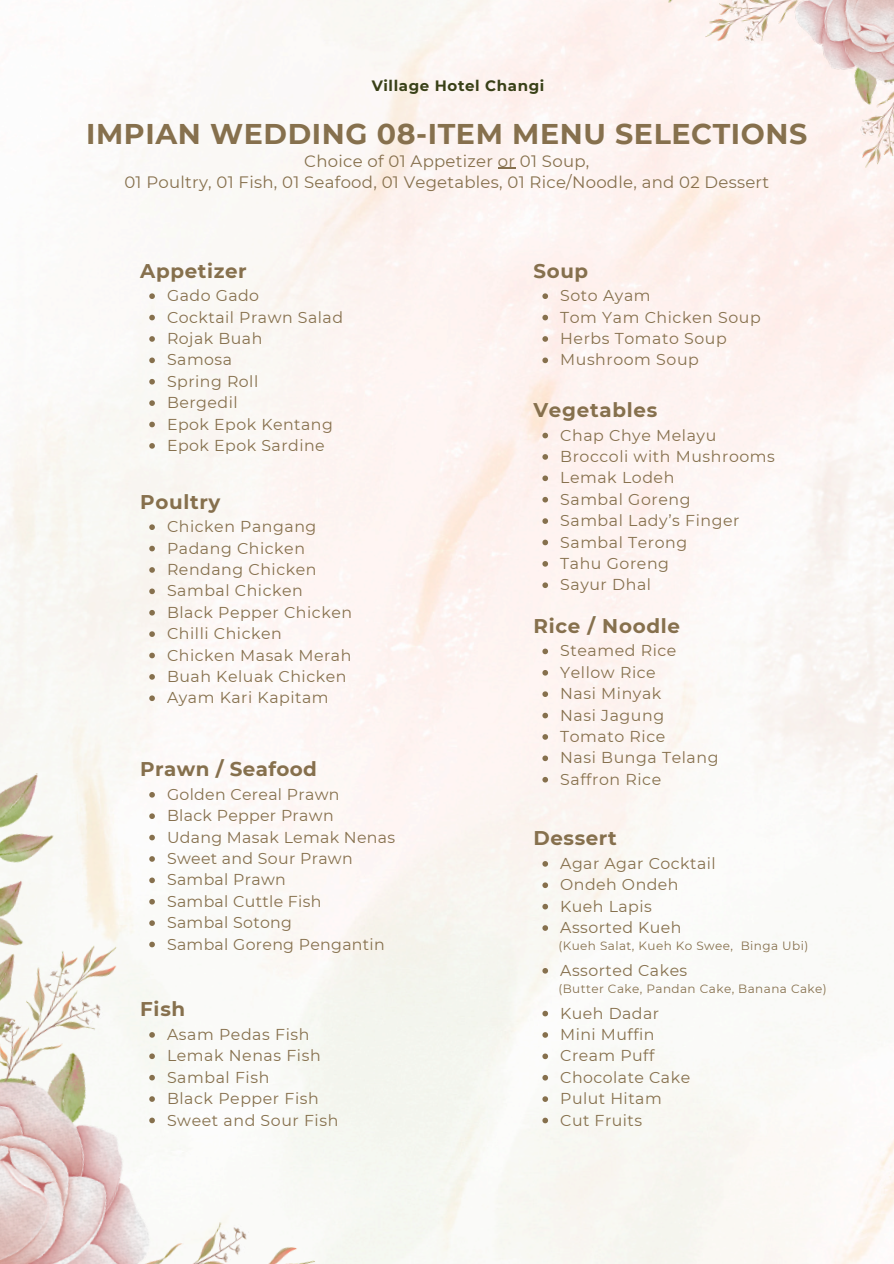
<style>
.page{position:relative;width:894px;height:1264px;background:#fff}
.page>*{position:absolute;margin:0;border:0;box-sizing:border-box;transform-origin:0 0}
.t1{font:700 28.5px "Montserrat";letter-spacing:.02em;color:#86704d}
.t2{font:700 19.8px "Montserrat";letter-spacing:.035em;color:#86704d}
.t3{font:700 19.65px "Montserrat";color:#86704d}
.t4{font:16.5px/21.3px "Montserrat";letter-spacing:.015em;color:#86704d;text-align:center}
.t5{font:15.75px "Montserrat";letter-spacing:.035em;color:#86704d}
.t6{font:700 15px "Montserrat";letter-spacing:.04em;color:#394017}
.t7{font:12px "Montserrat";letter-spacing:.035em;color:#86704d}
</style>
<div class="page">
<div style="left:0;top:0;width:893px;height:1263px;background:#fcf7f3"></div>
<img style="left:0;top:739px;width:500px;height:524px">
<img style="left:628px;top:0;width:265px;height:279px">
<svg style="left:497px;top:168px;width:18px;height:1px"></svg>
<svg style="left:149px;top:792px;width:6px;height:5px"></svg>
<svg style="left:149px;top:813px;width:6px;height:6px"></svg>
<svg style="left:149px;top:834px;width:6px;height:6px"></svg>
<svg style="left:149px;top:856px;width:6px;height:5px"></svg>
<svg style="left:149px;top:877px;width:6px;height:6px"></svg>
<svg style="left:149px;top:898px;width:6px;height:6px"></svg>
<svg style="left:149px;top:920px;width:6px;height:5px"></svg>
<svg style="left:149px;top:941px;width:6px;height:6px"></svg>
<svg style="left:149px;top:524px;width:6px;height:6px"></svg>
<svg style="left:149px;top:545px;width:6px;height:6px"></svg>
<svg style="left:149px;top:567px;width:6px;height:5px"></svg>
<svg style="left:149px;top:588px;width:6px;height:6px"></svg>
<svg style="left:149px;top:610px;width:6px;height:5px"></svg>
<svg style="left:149px;top:631px;width:6px;height:6px"></svg>
<svg style="left:149px;top:652px;width:6px;height:6px"></svg>
<svg style="left:149px;top:674px;width:6px;height:5px"></svg>
<svg style="left:149px;top:695px;width:6px;height:6px"></svg>
<svg style="left:149px;top:293px;width:6px;height:6px"></svg>
<svg style="left:149px;top:315px;width:6px;height:5px"></svg>
<svg style="left:149px;top:336px;width:6px;height:6px"></svg>
<svg style="left:149px;top:357px;width:6px;height:6px"></svg>
<svg style="left:149px;top:379px;width:6px;height:5px"></svg>
<svg style="left:149px;top:400px;width:6px;height:6px"></svg>
<svg style="left:149px;top:421px;width:6px;height:6px"></svg>
<svg style="left:149px;top:443px;width:6px;height:5px"></svg>
<svg style="left:149px;top:1032px;width:6px;height:5px"></svg>
<svg style="left:149px;top:1053px;width:6px;height:6px"></svg>
<svg style="left:149px;top:1074px;width:6px;height:6px"></svg>
<svg style="left:149px;top:1096px;width:6px;height:5px"></svg>
<svg style="left:149px;top:1117px;width:6px;height:6px"></svg>
<svg style="left:542px;top:648px;width:6px;height:6px"></svg>
<svg style="left:542px;top:670px;width:6px;height:5px"></svg>
<svg style="left:542px;top:691px;width:6px;height:6px"></svg>
<svg style="left:542px;top:712px;width:6px;height:6px"></svg>
<svg style="left:542px;top:734px;width:6px;height:5px"></svg>
<svg style="left:542px;top:755px;width:6px;height:6px"></svg>
<svg style="left:542px;top:777px;width:6px;height:5px"></svg>
<svg style="left:542px;top:861px;width:6px;height:5px"></svg>
<svg style="left:542px;top:882px;width:6px;height:6px"></svg>
<svg style="left:542px;top:903px;width:6px;height:6px"></svg>
<svg style="left:542px;top:925px;width:6px;height:5px"></svg>
<svg style="left:542px;top:968px;width:6px;height:5px"></svg>
<svg style="left:542px;top:1010px;width:6px;height:6px"></svg>
<svg style="left:542px;top:1032px;width:6px;height:5px"></svg>
<svg style="left:542px;top:1053px;width:6px;height:6px"></svg>
<svg style="left:542px;top:1074px;width:6px;height:6px"></svg>
<svg style="left:542px;top:1096px;width:6px;height:5px"></svg>
<svg style="left:542px;top:1117px;width:6px;height:6px"></svg>
<svg style="left:542px;top:293px;width:6px;height:6px"></svg>
<svg style="left:542px;top:315px;width:6px;height:5px"></svg>
<svg style="left:542px;top:336px;width:6px;height:6px"></svg>
<svg style="left:542px;top:357px;width:6px;height:6px"></svg>
<svg style="left:542px;top:433px;width:6px;height:5px"></svg>
<svg style="left:542px;top:454px;width:6px;height:6px"></svg>
<svg style="left:542px;top:475px;width:6px;height:6px"></svg>
<svg style="left:542px;top:497px;width:6px;height:5px"></svg>
<svg style="left:542px;top:518px;width:6px;height:6px"></svg>
<svg style="left:542px;top:539px;width:6px;height:6px"></svg>
<svg style="left:542px;top:561px;width:6px;height:5px"></svg>
<svg style="left:542px;top:582px;width:6px;height:6px"></svg>
<p class="t6" style="left:371px;top:77px;width:174px">Village Hotel Changi</p>
<h1 class="t1" style="left:86px;top:116px;width:722px">IMPIAN WEDDING 08-ITEM MENU SELECTIONS</h1>
<h4 class="t4" style="left:124px;top:150px;width:646px">Choice of 01 Appetizer or 01 Soup,<br>01 Poultry, 01 Fish, 01 Seafood, 01 Vegetables, 01 Rice/Noodle, and 02 Dessert</h4>
<p class="t2" style="left:140px;top:258px;width:108px">Appetizer</p>
<p class="t5" style="left:167px;top:286px;width:94px">Gado Gado</p>
<p class="t5" style="left:167px;top:307px;width:177px">Cocktail Prawn Salad</p>
<p class="t5" style="left:167px;top:329px;width:97px">Rojak Buah</p>
<h2 class="t5" style="left:167px;top:350px;width:67px">Samosa</h2>
<p class="t5" style="left:167px;top:371px;width:93px">Spring Roll</p>
<p class="t5" style="left:167px;top:393px;width:72px">Bergedil</p>
<p class="t5" style="left:167px;top:414px;width:167px">Epok Epok Kentang</p>
<p class="t5" style="left:167px;top:435px;width:159px">Epok Epok Sardine</p>
<h2 class="t2" style="left:140px;top:489px;width:82px">Poultry</h2>
<p class="t5" style="left:167px;top:517px;width:151px">Chicken Pangang</p>
<p class="t5" style="left:167px;top:538px;width:139px">Padang Chicken</p>
<p class="t5" style="left:167px;top:560px;width:151px">Rendang Chicken</p>
<p class="t5" style="left:167px;top:581px;width:137px">Sambal Chicken</p>
<h2 class="t5" style="left:167px;top:602px;width:186px">Black Pepper Chicken</h2>
<p class="t5" style="left:167px;top:624px;width:116px">Chilli Chicken</p>
<p class="t5" style="left:167px;top:645px;width:186px">Chicken Masak Merah</p>
<p class="t5" style="left:167px;top:666px;width:181px">Buah Keluak Chicken</p>
<p class="t5" style="left:167px;top:688px;width:163px">Ayam Kari Kapitam</p>
<h2 class="t2" style="left:140px;top:757px;width:178px">Prawn / Seafood</h2>
<p class="t5" style="left:167px;top:784px;width:174px">Golden Cereal Prawn</p>
<p class="t5" style="left:167px;top:806px;width:168px">Black Pepper Prawn</p>
<p class="t5" style="left:167px;top:827px;width:229px">Udang Masak Lemak Nenas</p>
<p class="t5" style="left:167px;top:848px;width:187px">Sweet and Sour Prawn</p>
<p class="t5" style="left:167px;top:870px;width:120px">Sambal Prawn</p>
<p class="t5" style="left:167px;top:891px;width:156px">Sambal Cuttle Fish</p>
<p class="t5" style="left:167px;top:912px;width:126px">Sambal Sotong</p>
<p class="t5" style="left:167px;top:934px;width:219px">Sambal Goreng Pengantin</p>
<p class="t2" style="left:140px;top:997px;width:47px">Fish</p>
<p class="t5" style="left:167px;top:1024px;width:144px">Asam Pedas Fish</p>
<p class="t5" style="left:167px;top:1046px;width:155px">Lemak Nenas Fish</p>
<p class="t5" style="left:167px;top:1067px;width:104px">Sambal Fish</p>
<p class="t5" style="left:167px;top:1088px;width:153px">Black Pepper Fish</p>
<h2 class="t5" style="left:167px;top:1110px;width:173px">Sweet and Sour Fish</h2>
<p class="t3" style="left:533px;top:258px;width:56px">Soup</p>
<p class="t5" style="left:560px;top:286px;width:92px">Soto Ayam</p>
<h4 class="t5" style="left:560px;top:307px;width:202px">Tom Yam Chicken Soup</h4>
<p class="t5" style="left:560px;top:329px;width:168px">Herbs Tomato Soup</p>
<p class="t5" style="left:560px;top:350px;width:140px">Mushroom Soup</p>
<p class="t2" style="left:533px;top:398px;width:125px">Vegetables</p>
<p class="t5" style="left:560px;top:425px;width:157px">Chap Chye Melayu</p>
<p class="t5" style="left:560px;top:447px;width:216px">Broccoli with Mushrooms</p>
<p class="t5" style="left:560px;top:468px;width:116px">Lemak Lodeh</p>
<p class="t5" style="left:560px;top:489px;width:132px">Sambal Goreng</p>
<p class="t5" style="left:560px;top:511px;width:181px">Sambal Lady’s Finger</p>
<h2 class="t5" style="left:560px;top:532px;width:129px">Sambal Terong</h2>
<p class="t5" style="left:560px;top:553px;width:110px">Tahu Goreng</p>
<p class="t5" style="left:560px;top:575px;width:92px">Sayur Dhal</p>
<p class="t2" style="left:533px;top:613px;width:148px">Rice / Noodle</p>
<p class="t5" style="left:560px;top:641px;width:118px">Steamed Rice</p>
<p class="t5" style="left:560px;top:662px;width:97px">Yellow Rice</p>
<p class="t5" style="left:560px;top:684px;width:103px">Nasi Minyak</p>
<p class="t5" style="left:560px;top:705px;width:105px">Nasi Jagung</p>
<p class="t5" style="left:560px;top:726px;width:106px">Tomato Rice</p>
<p class="t5" style="left:560px;top:748px;width:160px">Nasi Bunga Telang</p>
<p class="t5" style="left:560px;top:769px;width:102px">Saffron Rice</p>
<h2 class="t2" style="left:533px;top:826px;width:85px">Dessert</h2>
<p class="t5" style="left:560px;top:853px;width:157px">Agar Agar Cocktail</p>
<p class="t5" style="left:560px;top:875px;width:120px">Ondeh Ondeh</p>
<p class="t5" style="left:560px;top:896px;width:93px">Kueh Lapis</p>
<p class="t5" style="left:560px;top:917px;width:123px">Assorted Kueh</p>
<p class="t5" style="left:560px;top:960px;width:129px">Assorted Cakes</p>
<p class="t5" style="left:560px;top:1003px;width:100px">Kueh Dadar</p>
<p class="t5" style="left:560px;top:1024px;width:96px">Mini Muffin</p>
<h2 class="t5" style="left:560px;top:1046px;width:96px">Cream Puff</h2>
<p class="t5" style="left:560px;top:1067px;width:131px">Chocolate Cake</p>
<p class="t5" style="left:560px;top:1088px;width:103px">Pulut Hitam</p>
<p class="t5" style="left:560px;top:1110px;width:83px">Cut Fruits</p>
<p class="t7" style="left:558px;top:938px;width:251px">(Kueh Salat, Kueh Ko Swee, Binga Ubi)</p>
<p class="t7" style="left:558px;top:981px;width:270px">(Butter Cake, Pandan Cake, Banana Cake)</p>
</div>
